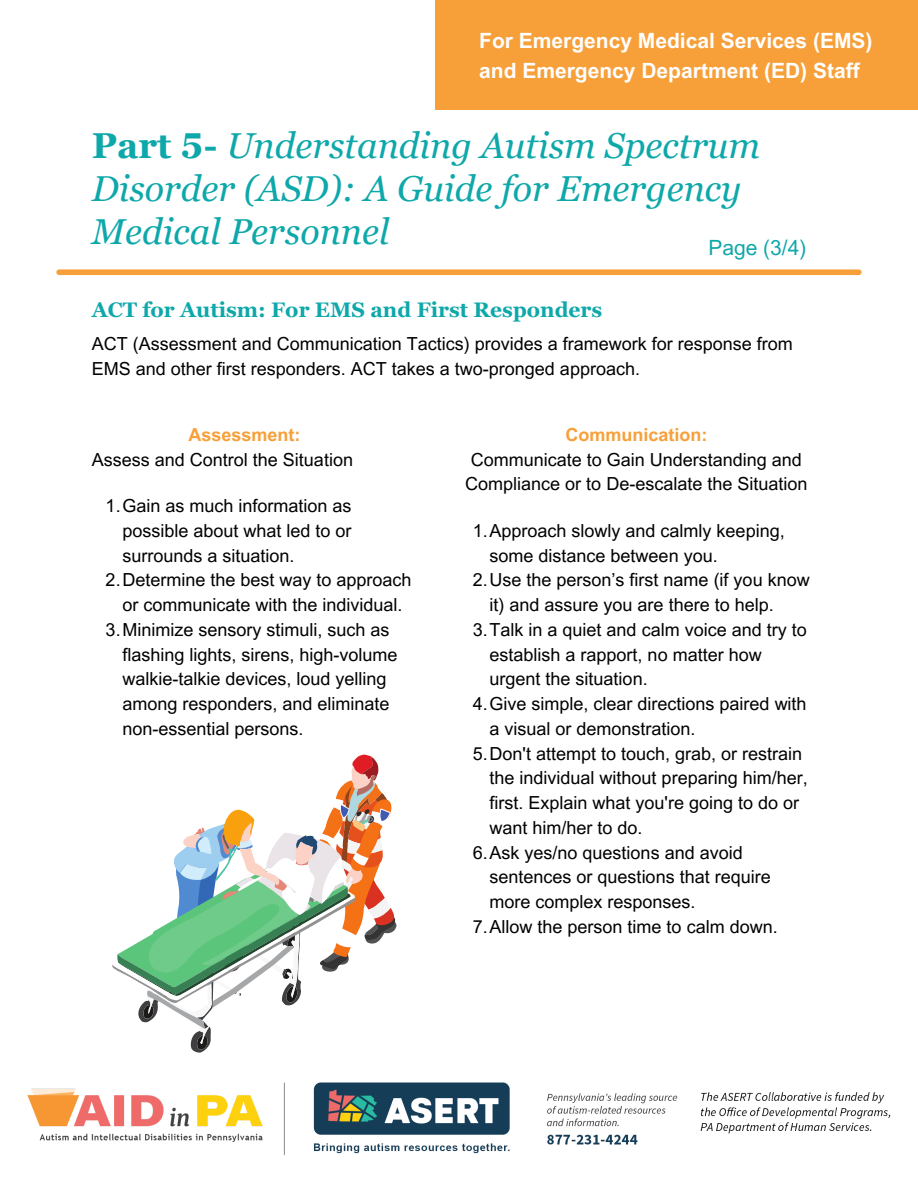
<style>
.page{position:relative;width:918px;height:1188px;background:#fff}
.page>*{position:absolute;margin:0;border:0;box-sizing:border-box;transform-origin:0 0}
.t1{font:italic 36px/42.8px "Georgia Pro";color:#0fa8aa}
.t2{font:700 21px/29.2px "Arial MT Pro";color:#fff}
.t3{font:700 21px "Georgia Pro";color:#0fa8aa}
.t4{font:21px "Arial MT Pro";color:#0fa8aa}
.t5{font:18px/24.8px "Arial MT Pro";color:#000}
.t6{font:700 18px "Arial MT Pro";color:#f7a03a}
.s1{font-weight:700;font-style:normal}
</style>
<div class="page">
<div style="left:59px;top:269px;width:800px;height:6px;background:#f7a03a"></div>
<div style="left:435px;top:0;width:483px;height:109px;background:#f7a03a"></div>
<svg style="left:112px;top:755px;width:285px;height:296px"></svg>
<img style="left:27px;top:1051px;width:864px;height:105px">
<p class="t2" style="left:479px;top:29px;width:395px">For Emergency Medical Services (EMS) and Emergency Department (ED) Staff</p>
<p class="t1" style="left:92px;top:124px;width:670px"><span class="s1">Part 5-</span> Understanding Autism Spectrum<br>Disorder (ASD): A Guide for Emergency<br>Medical Personnel</p>
<p class="t4" style="left:708px;top:240px;width:99px">Page (3/4)</p>
<p class="t3" style="left:92px;top:297px;width:512px">ACT for Autism: For EMS and First Responders</p>
<p class="t5" style="left:92px;top:334px;width:703px">ACT (Assessment and Communication Tactics) provides a framework for response from<br>EMS and other first responders. ACT takes a two-pronged approach.</p>
<p class="t6" style="left:188px;top:428px;width:114px">Assessment:</p>
<p class="t5" style="left:92px;top:449px;width:263px">Assess and Control the Situation</p>
<p class="t5" style="left:122px;top:496px;width:231px;text-align:justify;text-indent:-17px">1.Gain as much information as possible about what led to or surrounds a situation.</p>
<p class="t5" style="left:106px;top:570px;width:307px;text-align:center">2.Determine the best way to approach or communicate with the individual.</p>
<p class="t5" style="left:122px;top:619px;width:277px;text-indent:-17px">3.Minimize sensory stimuli, such as flashing lights, sirens, high-volume walkie-talkie devices, loud yelling among responders, and eliminate non-essential persons.</p>
<p class="t6" style="left:565px;top:428px;width:144px">Communication:</p>
<p class="t5" style="left:465px;top:449px;width:344px;text-align:center">Communicate to Gain Understanding and<br>Compliance or to De-escalate the Situation</p>
<h2 class="t5" style="left:490px;top:521px;width:297px;text-indent:-17px">1.Approach slowly and calmly keeping, some distance between you.</h2>
<h1 class="t5" style="left:490px;top:570px;width:322px;text-indent:-17px">2.Use the person’s first name (if you know it) and assure you are there to help.</h1>
<h3 class="t5" style="left:490px;top:620px;width:319px;text-indent:-17px">3.Talk in a quiet and calm voice and try to establish a rapport, no matter how urgent the situation.</h3>
<h2 class="t5" style="left:490px;top:694px;width:319px;text-indent:-17px">4.Give simple, clear directions paired with a visual or demonstration.</h2>
<p class="t5" style="left:490px;top:743px;width:320px;text-indent:-17px">5.Don't attempt to touch, grab, or restrain the individual without preparing him/her, first. Explain what you're going to do or want him/her to do.</p>
<p class="t5" style="left:490px;top:842px;width:283px;text-indent:-17px">6.Ask yes/no questions and avoid sentences or questions that require more complex responses.</p>
<p class="t5" style="left:473px;top:917px;width:306px">7.Allow the person time to calm down.</p>
</div>
